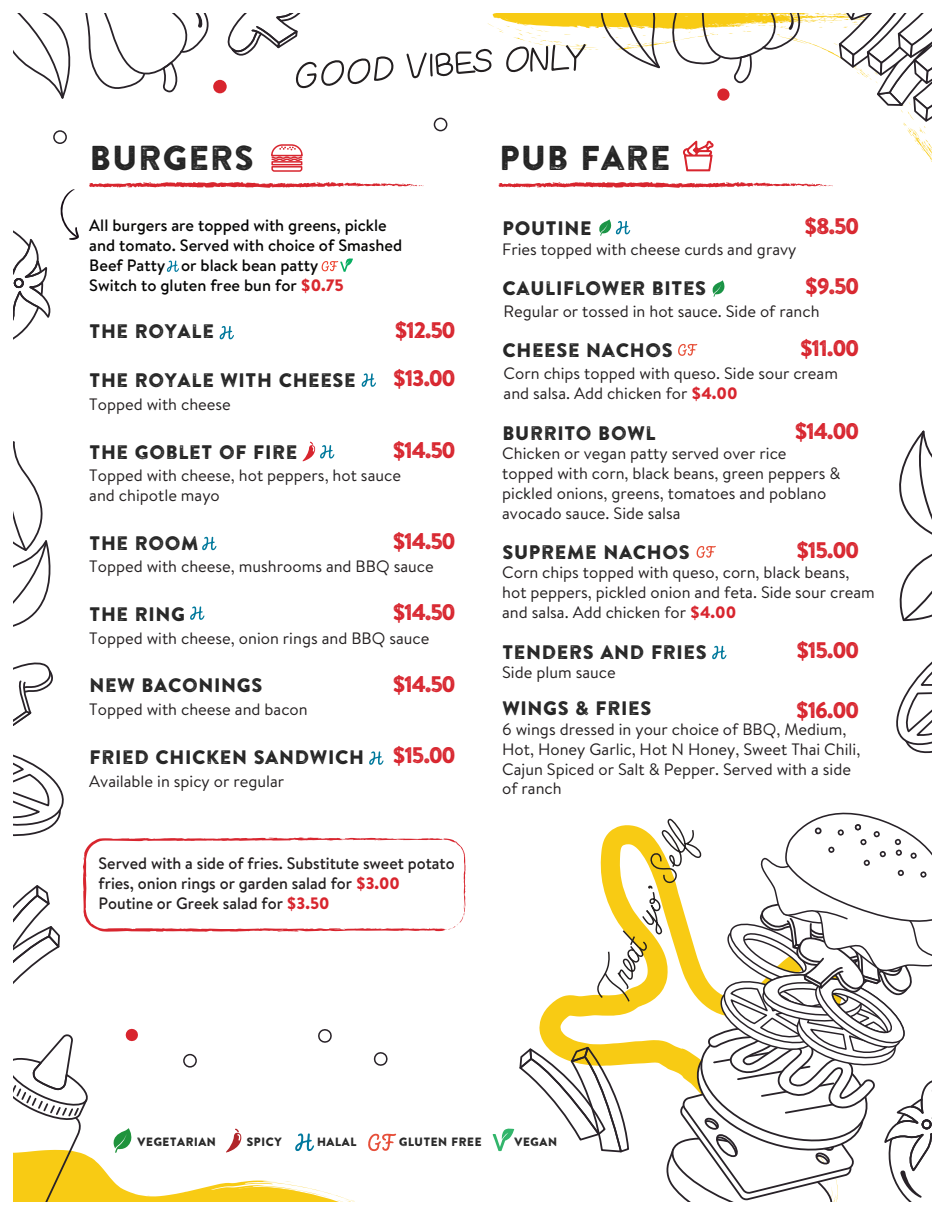
<style>
.page{position:relative;width:945px;height:1215px;background:#fff}
.page>*{position:absolute;margin:0;border:0;box-sizing:border-box;transform-origin:0 0}
.t1{font:34.5px "Brandon Printed One";color:#242424}
.t2{font:22.5px "Brandon Printed One";letter-spacing:-.1em;color:#d8252e}
.t3{font:19.5px "Brandon Printed One";color:#242424}
.t4{font:16.5px/19.8px "Brandon Text";color:#231f20}
.t5{font:500 16.5px/19.8px "Brandon Text";color:#050504}
.t6{font:500 16.5px/19.8px "Brandon Text";color:#231f20}
.t7{font:12px "Brandon Printed One";color:#242424}
.s1{font-weight:900;color:#d9282e}
.s2{font-weight:900;color:#d8252e}
</style>
<div class="page">
<svg style="left:494px;top:14px;width:438px;height:217px"></svg>
<svg style="left:89px;top:1053px;width:308px;height:149px"></svg>
<svg style="left:14px;top:662px;width:39px;height:64px"></svg>
<svg style="left:14px;top:231px;width:37px;height:108px"></svg>
<svg style="left:14px;top:755px;width:50px;height:82px"></svg>
<svg style="left:14px;top:885px;width:46px;height:98px"></svg>
<svg style="left:837px;top:14px;width:95px;height:110px"></svg>
<svg style="left:14px;top:441px;width:37px;height:186px"></svg>
<svg style="left:896px;top:430px;width:36px;height:324px"></svg>
<svg style="left:14px;top:14px;width:200px;height:85px"></svg>
<svg style="left:14px;top:1034px;width:75px;height:168px"></svg>
<div style="left:213px;top:80px;width:14px;height:13px;background:#d8252e;border-radius:50%"></div>
<svg style="left:318px;top:1029px;width:14px;height:14px"></svg>
<svg style="left:372px;top:1052px;width:16px;height:16px"></svg>
<div style="left:183px;top:1054px;width:14px;height:14px;border:2px solid #282228;border-radius:50%"></div>
<div style="left:53px;top:130px;width:14px;height:14px;border:2px solid #282228;border-radius:50%"></div>
<div style="left:434px;top:118px;width:13px;height:13px;border:2px solid #282228;border-radius:50%"></div>
<svg style="left:717px;top:88px;width:13px;height:13px"></svg>
<svg style="left:125px;top:1028px;width:13px;height:14px"></svg>
<svg style="left:60px;top:189px;width:19px;height:51px"></svg>
<svg style="left:222px;top:14px;width:172px;height:76px"></svg>
<svg style="left:505px;top:14px;width:300px;height:71px"></svg>
<svg style="left:406px;top:14px;width:88px;height:65px"></svg>
<svg style="left:224px;top:1128px;width:19px;height:25px"></svg>
<svg style="left:114px;top:1128px;width:17px;height:25px"></svg>
<svg style="left:295px;top:1133px;width:19px;height:18px"></svg>
<svg style="left:368px;top:1134px;width:28px;height:17px"></svg>
<svg style="left:493px;top:812px;width:439px;height:390px"></svg>
<svg style="left:89px;top:182px;width:335px;height:6px"></svg>
<svg style="left:271px;top:144px;width:32px;height:28px"></svg>
<svg style="left:498px;top:182px;width:335px;height:6px"></svg>
<svg style="left:683px;top:141px;width:31px;height:35px"></svg>
<svg style="left:83px;top:837px;width:383px;height:95px"></svg>
<svg style="left:369px;top:751px;width:15px;height:14px"></svg>
<svg style="left:697px;top:546px;width:19px;height:12px"></svg>
<svg style="left:362px;top:373px;width:14px;height:14px"></svg>
<svg style="left:302px;top:441px;width:32px;height:21px"></svg>
<svg style="left:202px;top:537px;width:14px;height:13px"></svg>
<svg style="left:190px;top:606px;width:14px;height:14px"></svg>
<svg style="left:220px;top:326px;width:14px;height:13px"></svg>
<svg style="left:167px;top:261px;width:12px;height:11px"></svg>
<svg style="left:322px;top:258px;width:31px;height:14px"></svg>
<svg style="left:713px;top:280px;width:12px;height:17px"></svg>
<svg style="left:678px;top:344px;width:19px;height:12px"></svg>
<svg style="left:599px;top:219px;width:31px;height:17px"></svg>
<svg style="left:712px;top:646px;width:14px;height:13px"></svg>
<h1 class="t1" style="left:89px;top:136px;width:167px">BURGERS</h1>
<h1 class="t1" style="left:499px;top:136px;width:174px">PUB FARE</h1>
<p class="t5" style="left:89px;top:215px;width:314px">All burgers are topped with greens, pickle and tomato. Served with choice of Smashed Beef Patty or black bean patty<br>Switch to gluten free bun for <span class="s1">$0.75</span></p>
<p class="t3" style="left:89px;top:319px;width:126px">THE ROYALE</p>
<h2 class="t2" style="left:394px;top:315px;width:64px">$12.50</h2>
<p class="t3" style="left:89px;top:368px;width:268px">THE ROYALE WITH CHEESE</p>
<p class="t4" style="left:89px;top:394px;width:143px">Topped with cheese</p>
<h2 class="t2" style="left:393px;top:364px;width:65px">$13.00</h2>
<h2 class="t2" style="left:392px;top:436px;width:66px">$14.50</h2>
<p class="t3" style="left:89px;top:440px;width:210px">THE GOBLET OF FIRE</p>
<p class="t4" style="left:89px;top:465px;width:313px">Topped with cheese, hot peppers, hot sauce and chipotle mayo</p>
<h2 class="t2" style="left:392px;top:527px;width:66px">$14.50</h2>
<p class="t3" style="left:89px;top:531px;width:111px">THE ROOM</p>
<p class="t4" style="left:89px;top:556px;width:346px">Topped with cheese, mushrooms and BBQ sauce</p>
<h2 class="t2" style="left:392px;top:598px;width:66px">$14.50</h2>
<p class="t3" style="left:89px;top:601px;width:98px">THE RING</p>
<p class="t4" style="left:89px;top:628px;width:342px">Topped with cheese, onion rings and BBQ sauce</p>
<p class="t3" style="left:89px;top:673px;width:175px">NEW BACONINGS</p>
<p class="t4" style="left:89px;top:699px;width:220px">Topped with cheese and bacon</p>
<p class="t3" style="left:89px;top:745px;width:277px">FRIED CHICKEN SANDWICH</p>
<p class="t4" style="left:89px;top:771px;width:196px">Available in spicy or regular</p>
<h2 class="t2" style="left:392px;top:669px;width:66px">$14.50</h2>
<h2 class="t2" style="left:392px;top:741px;width:65px">$15.00</h2>
<p class="t6" style="left:99px;top:853px;width:358px">Served with a side of fries. Substitute sweet potato fries, onion rings or garden salad for <span class="s2">$3.00<br></span>Poutine or Greek salad for <span class="s2">$3.50</span></p>
<p class="t3" style="left:502px;top:216px;width:91px">POUTINE</p>
<h2 class="t2" style="left:804px;top:212px;width:57px">$8.50</h2>
<p class="t4" style="left:502px;top:238px;width:296px">Fries topped with cheese curds and gravy</p>
<p class="t3" style="left:502px;top:276px;width:206px">CAULIFLOWER BITES</p>
<h2 class="t2" style="left:805px;top:272px;width:57px">$9.50</h2>
<p class="t4" style="left:504px;top:301px;width:318px">Regular or tossed in hot sauce. Side of ranch</p>
<p class="t3" style="left:502px;top:338px;width:172px">CHEESE NACHOS</p>
<h2 class="t2" style="left:799px;top:334px;width:62px">$11.00</h2>
<p class="t4" style="left:504px;top:363px;width:336px">Corn chips topped with queso. Side sour cream and salsa. Add chicken for <span class="s2">$4.00</span></p>
<h2 class="t2" style="left:794px;top:417px;width:67px">$14.00</h2>
<p class="t3" style="left:502px;top:420px;width:155px">BURRITO BOWL</p>
<p class="t4" style="left:502px;top:443px;width:340px">Chicken or vegan patty served over rice topped with corn, black beans, green peppers &amp; pickled onions, greens, tomatoes and poblano avocado sauce. Side salsa</p>
<h2 class="t2" style="left:796px;top:536px;width:65px">$15.00</h2>
<p class="t3" style="left:502px;top:540px;width:189px">SUPREME NACHOS</p>
<p class="t4" style="left:502px;top:562px;width:374px">Corn chips topped with queso, corn, black beans, hot peppers, pickled onion and feta. Side sour cream and salsa. Add chicken for <span class="s2">$4.00</span></p>
<p class="t3" style="left:502px;top:640px;width:206px">TENDERS AND FRIES</p>
<p class="t4" style="left:502px;top:662px;width:115px">Side plum sauce</p>
<h2 class="t2" style="left:796px;top:636px;width:65px">$15.00</h2>
<h2 class="t2" style="left:796px;top:696px;width:66px">$16.00</h2>
<p class="t3" style="left:502px;top:696px;width:151px">WINGS &amp; FRIES</p>
<p class="t4" style="left:502px;top:719px;width:360px">6 wings dressed in your choice of BBQ, Medium, Hot, Honey Garlic, Hot N Honey, Sweet Thai Chili, Cajun Spiced or Salt &amp; Pepper. Served with a side of ranch</p>
<p class="t7" style="left:137px;top:1134px;width:80px">VEGETARIAN</p>
<p class="t7" style="left:246px;top:1134px;width:37px">SPICY</p>
<p class="t7" style="left:317px;top:1134px;width:42px">HALAL</p>
<p class="t7" style="left:399px;top:1134px;width:85px">GLUTEN FREE</p>
<p class="t7" style="left:514px;top:1134px;width:45px">VEGAN</p>
</div>
